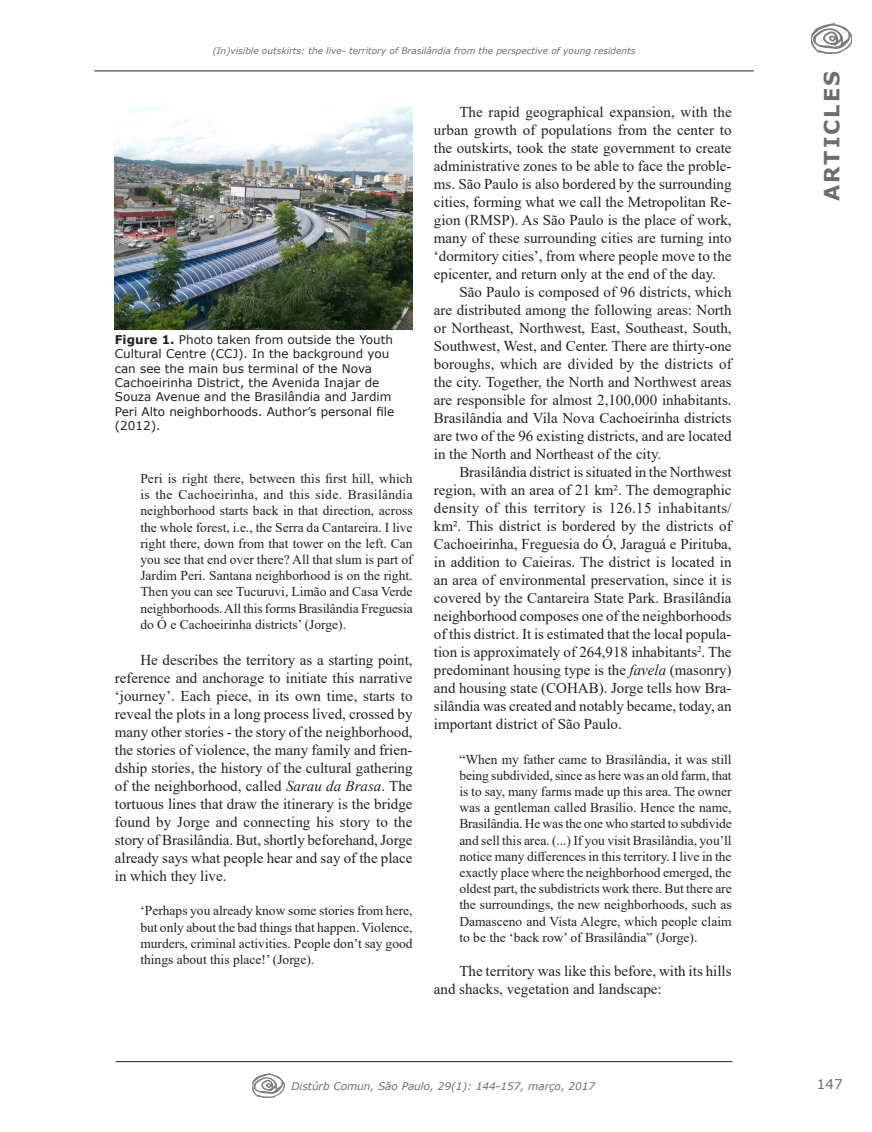
<style>
.page{position:relative;width:872px;height:1132px;background:#fff}
.page>*{position:absolute;margin:0;border:0;box-sizing:border-box;transform-origin:0 0}
.t1{font:700 21px "Verdana";letter-spacing:.1em;color:#6c6d70}
.Corpo_do_texto_ing{font:15px/18px "Times New Roman";color:#231f20;text-align:justify}
.Recuo{font:13.5px/16.2px "Times New Roman";color:#231f20;text-align:justify}
.t2{font:13.5px "Verdana";color:#6c6d70}
.Tabelas_e_Gráficos{font:12px/14.4px "Verdana";color:#231f20}
.t3{font:italic 10.5px "Verdana";color:#6c6d70}
.t4{font:italic 9px "Verdana";color:#6c6d70}
.s1{font-weight:700}
.s2{font-style:italic}
</style>
<div class="page">
<hr style="left:94px;top:70px;width:659px;height:1px;background:#231f20">
<img style="left:811px;top:24px;width:40px;height:29px">
<hr style="left:116px;top:1060px;width:616px;height:1px;background:#231f20">
<img style="left:252px;top:1073px;width:32px;height:23px">
<img style="left:115px;top:106px;width:297px;height:223px">
<p class="t4" style="left:213px;top:44px;width:424px">(In)visible outskirts: the live- territory of Brasilândia from the perspective of young residents</p>
<p class="Tabelas_e_Gráficos" style="left:115px;top:332px;width:281px"><span class="s1">Figure 1.</span> Photo taken from outside the Youth Cultural Centre (CCJ). In the background you can see the main bus terminal of the Nova Cachoeirinha District, the Avenida Inajar de Souza Avenue and the Brasilândia and Jardim Peri Alto neighborhoods. Author’s personal file (2012).</p>
<p class="Recuo" style="left:140px;top:470px;width:274px">Peri is right there, between this first hill, which is the Cachoeirinha, and this side. Brasilândia neighborhood starts back in that direction, across the whole forest, i.e., the Serra da Cantareira. I live right there, down from that tower on the left. Can you see that end over there? All that slum is part of Jardim Peri. Santana neighborhood is on the right.<br>Then you can see Tucuruvi, Limão and Casa Verde neighborhoods. All this forms Brasilândia Freguesia do Ó e Cachoeirinha districts’ (Jorge).</p>
<p class="Corpo_do_texto_ing" style="left:115px;top:650px;width:299px;text-indent:26px">He describes the territory as a starting point, reference and anchorage to initiate this narrative ‘journey’. Each piece, in its own time, starts to reveal the plots in a long process lived, crossed by many other stories - the story of the neighborhood, the stories of violence, the many family and frien&shy;dship stories, the history of the cultural gathering of the neighborhood, called <span class="s2">Sarau da Brasa</span>. The tortuous lines that draw the itinerary is the bridge found by Jorge and connecting his story to the story of Brasilândia. But, shortly beforehand, Jorge already says what people hear and say of the place in which they live.</p>
<p class="Recuo" style="left:140px;top:902px;width:274px">‘Perhaps you already know some stories from here, but only about the bad things that happen. Violence, murders, criminal activities. People don’t say good things about this place!’ (Jorge).</p>
<p class="Corpo_do_texto_ing" style="left:434px;top:102px;width:299px;text-indent:26px">The rapid geographical expansion, with the urban growth of populations from the center to the outskirts, took the state government to create administrative zones to be able to face the proble&shy;ms. São Paulo is also bordered by the surrounding cities, forming what we call the Metropolitan Re&shy;gion (RMSP). As São Paulo is the place of work, many of these surrounding cities are turning into ‘dormitory cities’, from where people move to the epicenter, and return only at the end of the day.</p>
<p class="Corpo_do_texto_ing" style="left:434px;top:282px;width:299px;text-indent:26px">São Paulo is composed of 96 districts, which are distributed among the following areas: North or Northeast, Northwest, East, Southeast, South, Southwest, West, and Center. There are thirty-one boroughs, which are divided by the districts of the city. Together, the North and Northwest areas are responsible for almost 2,100,000 inhabitants.<br>Brasilândia and Vila Nova Cachoeirinha districts are two of the 96 existing districts, and are located in the North and Northeast of the city.</p>
<p class="Corpo_do_texto_ing" style="left:434px;top:462px;width:299px;text-indent:26px">Brasilândia district is situated in the Northwest region, with an area of 21 km². The demographic density of this territory is 126.15 inhabitants/ km². This district is bordered by the districts of Cachoeirinha, Freguesia do Ó, Jaraguá e Pirituba, in addition to Caieiras. The district is located in an area of environmental preservation, since it is covered by the Cantareira State Park. Brasilândia neighborhood composes one of the neighborhoods of this district. It is estimated that the local popula&shy;tion is approximately of 264,918 inhabitants<sup>2</sup>. The predominant housing type is the <span class="s2">favela</span> (masonry) and housing state (COHAB). Jorge tells how Bra&shy;silândia was created and notably became, today, an important district of São Paulo.</p>
<p class="Recuo" style="left:459px;top:750px;width:274px">“When my father came to Brasilândia, it was still being subdivided, since as here was an old farm, that is to say, many farms made up this area. The owner was a gentleman called Brasílio. Hence the name, Brasilândia. He was the one who started to subdivide and sell this area. (...) If you visit Brasilândia, you’ll notice many differences in this territory. I live in the exactly place where the neighborhood emerged, the oldest part, the subdistricts work there. But there are the surroundings, the new neighborhoods, such as Damasceno and Vista Alegre, which people claim to be the ‘back row’ of Brasilândia” (Jorge).</p>
<p class="Corpo_do_texto_ing" style="left:434px;top:961px;width:299px;text-indent:26px">The territory was like this before, with its hills and shacks, vegetation and landscape:</p>
<p class="t3" style="left:291px;top:1078px;width:305px">Distúrb Comun, São Paulo, 29(1): 144-157, março, 2017</p>
<h1 class="t1" style="left:817px;top:201px;width:132px;rotate:-90deg">ARTICLES</h1>
<p class="t2" style="left:817px;top:1074px;width:27px">147</p>
</div>
